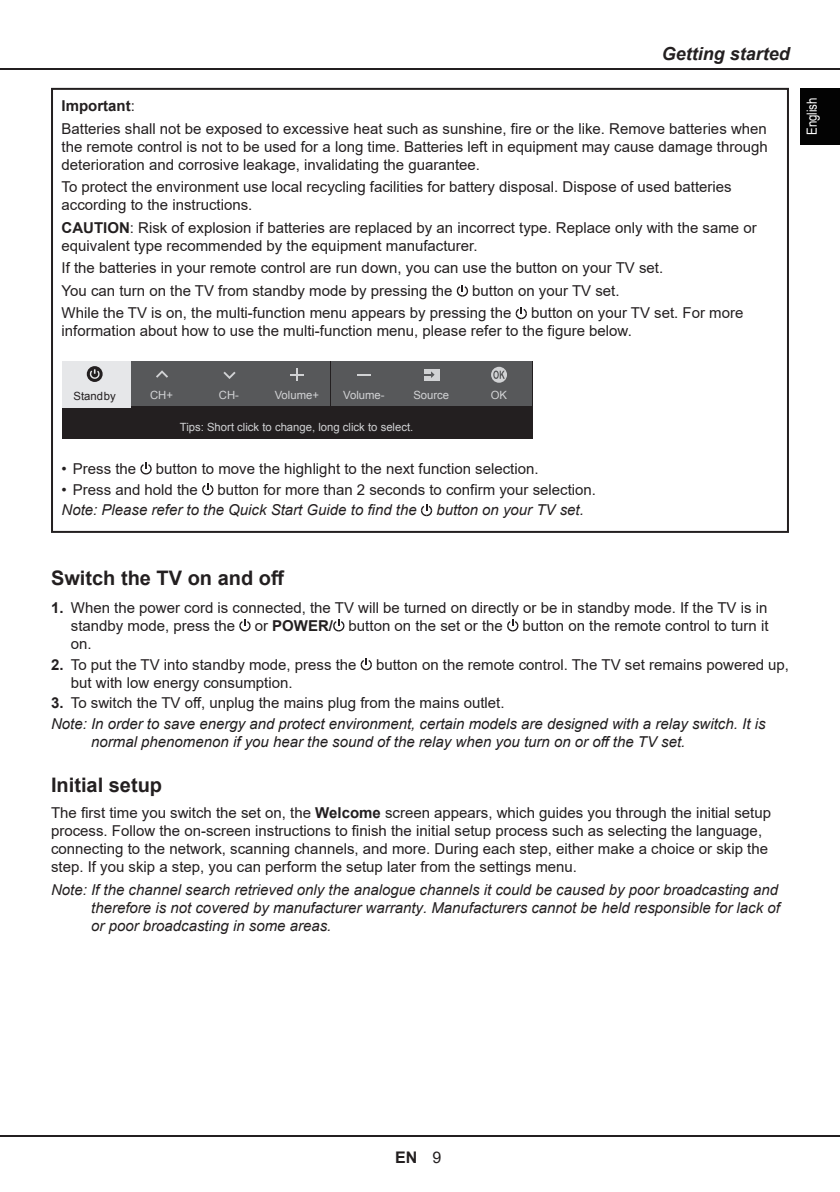
<style>
.page{position:relative;width:840px;height:1192px;background:#fff}
.page>*{position:absolute;margin:0;border:0;box-sizing:border-box;transform-origin:0 0}
.Head_2{font:700 20px "Arial";color:#231f20}
._1_header1_I{font:italic 700 18px "Arial";color:#231f20}
.t1{font:700 16px "Arial";color:#231f20}
.Body_7_5{font:15px/18px "Arial";color:#231f20}
.body{font:15px/18px "Arial";color:#231f20}
.Note_7_5_tab7_1{font:italic 15px/18px "Arial";color:#231f20}
.Note_7_5_tab7_1-2{font:italic 15px/18px "Arial";color:#201d1e}
.body-2{font:700 15px "Arial";color:#231f20}
.t2{font:14px "Arial Narrow";color:#fff}
.t3{font:11.4px "Arial";color:#d1d2d4}
.t4{font:11.4px "Arial";color:#231f20}
.s1{font-weight:400}
.s2{font-weight:700}
</style>
<div class="page">
<hr style="left:0;top:68px;width:840px;height:1px;background:#231f20">
<hr style="left:0;top:1135px;width:840px;height:2px;background:#231f20">
<div style="left:800px;top:88px;width:40px;height:57px;background:#030303"></div>
<svg style="left:457px;top:285px;width:11px;height:12px"></svg>
<svg style="left:516px;top:307px;width:11px;height:12px"></svg>
<div style="left:62px;top:361px;width:470px;height:78px;background:#231f20"></div>
<div style="left:131px;top:361px;width:65px;height:45px;background:#57585a"></div>
<div style="left:196px;top:361px;width:67px;height:45px;background:#57585a"></div>
<div style="left:263px;top:361px;width:67px;height:45px;background:#57585a"></div>
<svg style="left:290px;top:368px;width:14px;height:13px"></svg>
<div style="left:398px;top:361px;width:67px;height:45px;background:#57585a"></div>
<div style="left:424px;top:369px;width:15px;height:11px;background:#d1d2d4"></div>
<svg style="left:424px;top:371px;width:11px;height:7px"></svg>
<div style="left:465px;top:361px;width:67px;height:45px;background:#57585a"></div>
<svg style="left:491px;top:367px;width:16px;height:16px"></svg>
<svg style="left:493px;top:371px;width:12px;height:8px"></svg>
<div style="left:331px;top:361px;width:67px;height:45px;background:#57585a"></div>
<svg style="left:357px;top:374px;width:14px;height:2px"></svg>
<div style="left:62px;top:361px;width:69px;height:47px;background:#e6e7e9"></div>
<svg style="left:87px;top:366px;width:16px;height:16px"></svg>
<svg style="left:90px;top:369px;width:10px;height:10px"></svg>
<svg style="left:223px;top:372px;width:13px;height:7px"></svg>
<svg style="left:156px;top:370px;width:12px;height:8px"></svg>
<svg style="left:140px;top:462px;width:12px;height:13px"></svg>
<svg style="left:202px;top:483px;width:11px;height:12px"></svg>
<svg style="left:421px;top:504px;width:11px;height:12px"></svg>
<div style="left:51px;top:88px;width:738px;height:445px;border:2px solid #231f20"></div>
<svg style="left:239px;top:619px;width:12px;height:12px"></svg>
<svg style="left:333px;top:619px;width:11px;height:12px"></svg>
<svg style="left:507px;top:619px;width:11px;height:12px"></svg>
<svg style="left:361px;top:658px;width:11px;height:12px"></svg>
<p class="_1_header1_I" style="left:662px;top:42px;width:130px">Getting started</p>
<p class="body-2" style="left:62px;top:95px;width:75px">Important<span class="s1">:</span></p>
<p class="body" style="left:62px;top:119px;width:708px;text-align:justify">Batteries shall not be exposed to excessive heat such as sunshine, fire or the like. Remove batteries when the remote control is not to be used for a long time. Batteries left in equipment may cause damage through deterioration and corrosive leakage, invalidating the guarantee.</p>
<p class="body" style="left:62px;top:178px;width:672px">To protect the environment use local recycling facilities for battery disposal. Dispose of used batteries according to the instructions.</p>
<p class="body" style="left:62px;top:218px;width:697px"><span class="s2">CAUTION</span>: Risk of explosion if batteries are replaced by an incorrect type. Replace only with the same or equivalent type recommended by the equipment manufacturer.</p>
<p class="body" style="left:62px;top:259px;width:603px">If the batteries in your remote control are run down, you can use the button on your TV set.</p>
<p class="body" style="left:62px;top:282px;width:393px">You can turn on the TV from standby mode by pressing the</p>
<p class="body" style="left:472px;top:282px;width:149px">button on your TV set.</p>
<p class="body" style="left:62px;top:304px;width:451px">While the TV is on, the multi-function menu appears by pressing the</p>
<p class="body" style="left:62px;top:304px;width:683px;text-indent:470px">button on your TV set. For more information about how to use the multi-function menu, please refer to the figure below.</p>
<p class="t2" style="left:801px;top:135px;width:39px;rotate:-90deg">English</p>
<p class="t4" style="left:74px;top:388px;width:44px">Standby</p>
<p class="t3" style="left:150px;top:387px;width:24px">CH+</p>
<p class="t3" style="left:219px;top:387px;width:22px">CH-</p>
<p class="t3" style="left:275px;top:387px;width:46px">Volume+</p>
<p class="t3" style="left:343px;top:387px;width:43px">Volume-</p>
<p class="t3" style="left:413px;top:387px;width:37px">Source</p>
<p class="t3" style="left:491px;top:387px;width:18px">OK</p>
<p class="t3" style="left:180px;top:419px;width:235px">Tips: Short click to change, long click to select.</p>
<p class="Body_7_5" style="left:62px;top:459px;width:76px">• Press the</p>
<p class="Body_7_5" style="left:156px;top:459px;width:384px">button to move the highlight to the next function selection.</p>
<p class="Body_7_5" style="left:62px;top:480px;width:138px">• Press and hold the</p>
<p class="Body_7_5" style="left:218px;top:480px;width:380px">button for more than 2 seconds to confirm your selection.</p>
<p class="Note_7_5_tab7_1" style="left:62px;top:501px;width:357px">Note: Please refer to the Quick Start Guide to find the</p>
<p class="Note_7_5_tab7_1" style="left:436px;top:501px;width:149px">button on your TV set.</p>
<p class="Head_2" style="left:51px;top:563px;width:235px">Switch the TV on and off</p>
<p class="Body_7_5" style="left:71px;top:598px;width:698px;text-indent:-20px"><span class="s2">1.</span> When the power cord is connected, the TV will be turned on directly or be in standby mode. If the TV is in standby mode, press the</p>
<p class="Body_7_5" style="left:255px;top:616px;width:250px">or <span class="s2">POWER/</span> button on the set or the</p>
<p class="Body_7_5" style="left:523px;top:616px;width:247px">button on the remote control to turn it</p>
<p class="Body_7_5" style="left:71px;top:634px;width:22px">on.</p>
<p class="Body_7_5" style="left:51px;top:655px;width:307px"><span class="s2">2.</span> To put the TV into standby mode, press the</p>
<p class="Body_7_5" style="left:376px;top:655px;width:414px">button on the remote control. The TV set remains powered up,</p>
<p class="Body_7_5" style="left:71px;top:673px;width:223px">but with low energy consumption.</p>
<p class="Body_7_5" style="left:51px;top:694px;width:455px"><span class="s2">3.</span> To switch the TV off, unplug the mains plug from the mains outlet.</p>
<p class="Note_7_5_tab7_1-2" style="left:91px;top:715px;width:676px;text-indent:-40px">Note: In order to save energy and protect environment, certain models are designed with a relay switch. It is normal phenomenon if you hear the sound of the relay when you turn on or off the TV set.</p>
<p class="Head_2" style="left:51px;top:771px;width:113px">Initial setup</p>
<p class="Body_7_5" style="left:51px;top:803px;width:722px">The first time you switch the set on, the <span class="s2">Welcome</span> screen appears, which guides you through the initial setup process. Follow the on-screen instructions to finish the initial setup process such as selecting the language, connecting to the network, scanning channels, and more. During each step, either make a choice or skip the step. If you skip a step, you can perform the setup later from the settings menu.</p>
<p class="Note_7_5_tab7_1" style="left:91px;top:881px;width:690px;text-indent:-40px">Note: If the channel search retrieved only the analogue channels it could be caused by poor broadcasting and therefore is not covered by manufacturer warranty. Manufacturers cannot be held responsible for lack of or poor broadcasting in some areas.</p>
<p class="t1" style="left:395px;top:1146px;width:48px">EN <span class="s1">9</span></p>
</div>
